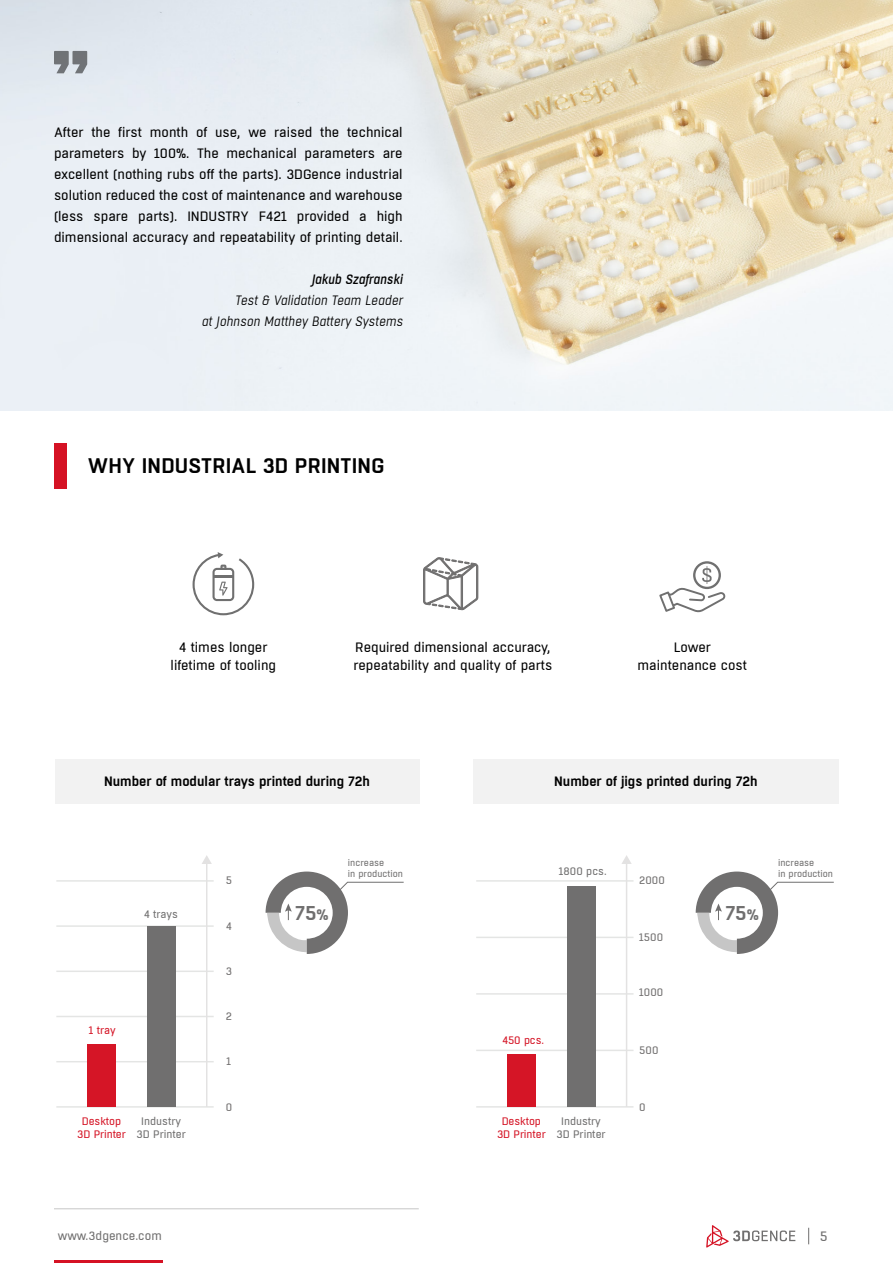
<style>
.page{position:relative;width:893px;height:1263px;background:#fff}
.page>*{position:absolute;margin:0;border:0;box-sizing:border-box;transform-origin:0 0}
.t1{font:600 21px "Boxed";letter-spacing:.01em;color:#000}
.t2{font:600 19.8px "Boxed";color:#706f6f}
.t3{font:13.5px/21px "Boxed";color:#000;text-align:center}
.t4{font:600 13.5px "Boxed";color:#000}
.t5{font:italic 13.5px/21px "Boxed";color:#000;text-align:right}
.t6{font:italic 500 13.5px "Boxed";color:#000}
.t7{font:13.5px "Boxed";color:#706f6f}
.t8{font:12px "Boxed";color:#706f6f}
.t9{font:10.8px/12.9px "Boxed";color:#706f6f;text-align:center}
.t10{font:10.8px/12.9px "Boxed";letter-spacing:-.01em;color:#d51526;text-align:center}
.t11{font:10.8px "Boxed";color:#727070}
.t12{font:9.3px/11.1px "Boxed";color:#706f6f}
.s1{font-size:15.3px}
</style>
<div class="page">
<hr style="left:54px;top:1260px;width:108px;height:3px;background:#d51224">
<svg style="left:706px;top:1225px;width:89px;height:22px"></svg>
<svg style="left:808px;top:1228px;width:1px;height:16px"></svg>
<div style="left:54px;top:443px;width:12px;height:45px;background:#d51224"></div>
<img style="left:0;top:0;width:893px;height:410px">
<svg style="left:193px;top:552px;width:61px;height:63px"></svg>
<svg style="left:659px;top:561px;width:67px;height:52px"></svg>
<svg style="left:423px;top:557px;width:55px;height:53px"></svg>
<hr style="left:54px;top:1208px;width:365px;height:1px;background:#c6c6c6">
<svg style="left:54px;top:51px;width:33px;height:22px"></svg>
<div style="left:55px;top:759px;width:364px;height:44px;background:#f2f2f2"></div>
<div style="left:473px;top:759px;width:365px;height:44px;background:#f2f2f2"></div>
<hr style="left:56px;top:1061px;width:158px;height:1px;background:#e4e5e4">
<hr style="left:56px;top:1016px;width:158px;height:1px;background:#e4e5e4">
<hr style="left:56px;top:970px;width:158px;height:2px;background:#e4e5e4">
<hr style="left:56px;top:925px;width:158px;height:2px;background:#e4e5e4">
<hr style="left:56px;top:880px;width:158px;height:2px;background:#e4e5e4">
<hr style="left:56px;top:1106px;width:158px;height:1px;background:#e4e5e4">
<hr style="left:206px;top:862px;width:1px;height:245px;background:#e3e2e2">
<svg style="left:202px;top:855px;width:10px;height:9px"></svg>
<div style="left:87px;top:1044px;width:29px;height:63px;background:#d51526"></div>
<div style="left:147px;top:926px;width:29px;height:181px;background:#706f6f"></div>
<hr style="left:476px;top:1050px;width:157px;height:1px;background:#e4e5e4">
<hr style="left:476px;top:993px;width:157px;height:2px;background:#e4e5e4">
<hr style="left:476px;top:937px;width:157px;height:1px;background:#e4e5e4">
<hr style="left:476px;top:880px;width:157px;height:2px;background:#e4e5e4">
<hr style="left:476px;top:1106px;width:157px;height:1px;background:#e4e5e4">
<hr style="left:626px;top:862px;width:1px;height:245px;background:#e3e2e2">
<svg style="left:622px;top:855px;width:10px;height:9px"></svg>
<div style="left:507px;top:1054px;width:29px;height:53px;background:#d51526"></div>
<div style="left:567px;top:886px;width:28px;height:221px;background:#706f6f"></div>
<svg style="left:266px;top:871px;width:138px;height:83px"></svg>
<svg style="left:696px;top:871px;width:138px;height:83px"></svg>
<p class="t3" style="left:54px;top:122px;width:350px;text-align:justify">After the first month of use, we raised the technical parameters by 100%. The mechanical parameters are excellent (nothing rubs off the parts). 3DGence industrial solution reduced the cost of maintenance and warehouse (less spare parts). INDUSTRY F421 provided a high dimensional accuracy and repeatability of printing detail.</p>
<p class="t6" style="left:311px;top:270px;width:93px">Jakub Szafranski</p>
<p class="t5" style="left:201px;top:290px;width:203px">Test &amp; Validation Team Leader<br>at Johnson Matthey Battery Systems</p>
<h1 class="t1" style="left:88px;top:452px;width:298px">WHY INDUSTRIAL 3D PRINTING</h1>
<p class="t3" style="left:171px;top:638px;width:107px;line-height:18px">4 times longer lifetime of tooling</p>
<p class="t3" style="left:638px;top:638px;width:111px;line-height:18px">Lower maintenance cost</p>
<p class="t3" style="left:353px;top:638px;width:200px;line-height:18px;text-align:left">Required dimensional accuracy, repeatability and quality of parts</p>
<p class="t4" style="left:104px;top:772px;width:267px">Number of modular trays printed during 72h</p>
<p class="t4" style="left:554px;top:772px;width:205px">Number of jigs printed during 72h</p>
<p class="t9" style="left:144px;top:908px;width:35px">4 trays</p>
<p class="t10" style="left:89px;top:1024px;width:28px">1 tray</p>
<p class="t10" style="left:77px;top:1115px;width:50px">Desktop<br>3D Printer</p>
<p class="t9" style="left:136px;top:1115px;width:51px">Industry<br>3D Printer</p>
<p class="t11" style="left:226px;top:873px;width:8px">5</p>
<p class="t11" style="left:226px;top:919px;width:7px">4</p>
<p class="t11" style="left:226px;top:964px;width:8px">3</p>
<p class="t11" style="left:226px;top:1009px;width:8px">2</p>
<p class="t11" style="left:227px;top:1055px;width:6px">1</p>
<p class="t11" style="left:226px;top:1100px;width:8px">0</p>
<h2 class="t2" style="left:295px;top:900px;width:35px">75<span class="s1">%</span></h2>
<p class="t12" style="left:348px;top:857px;width:56px">increase<br>in production</p>
<p class="t9" style="left:559px;top:865px;width:49px">1800 pcs.</p>
<p class="t10" style="left:502px;top:1034px;width:43px">450 pcs.</p>
<p class="t10" style="left:497px;top:1115px;width:50px">Desktop<br>3D Printer</p>
<p class="t9" style="left:556px;top:1115px;width:51px">Industry<br>3D Printer</p>
<p class="t11" style="left:639px;top:873px;width:27px">2000</p>
<p class="t11" style="left:639px;top:930px;width:25px">1500</p>
<p class="t11" style="left:639px;top:985px;width:26px">1000</p>
<p class="t11" style="left:639px;top:1044px;width:21px">500</p>
<p class="t11" style="left:639px;top:1100px;width:8px">0</p>
<h2 class="t2" style="left:725px;top:900px;width:35px">75<span class="s1">%</span></h2>
<p class="t12" style="left:778px;top:857px;width:56px">increase<br>in production</p>
<p class="t8" style="left:58px;top:1228px;width:105px">www.3dgence.com</p>
<p class="t7" style="left:820px;top:1227px;width:9px">5</p>
</div>
